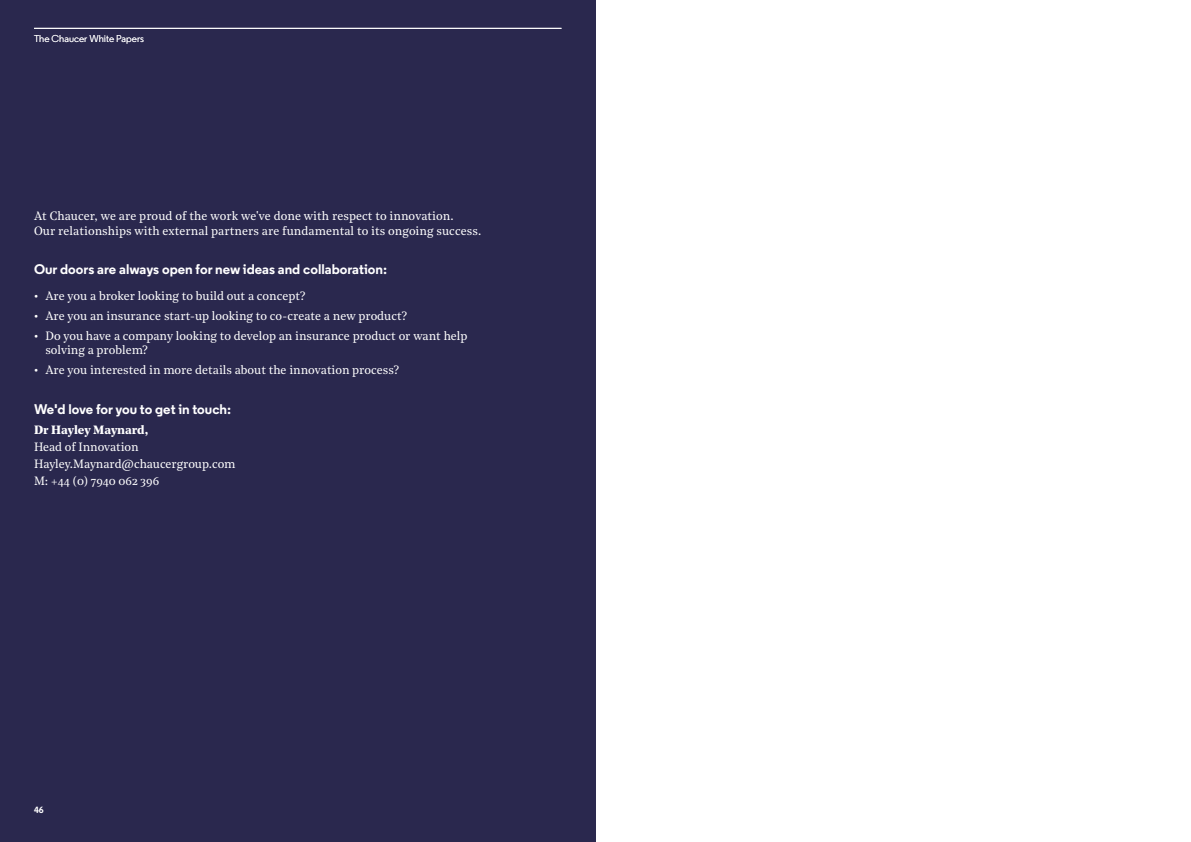
<style>
.page{position:relative;width:1191px;height:842px;background:#fff}
.page>*{position:absolute;margin:0;border:0;box-sizing:border-box;transform-origin:0 0}
.t1{font:700 14px "Regular";color:#fff}
.t2{font:12px/14.4px "Noe Text";color:#fff}
.t3{font:700 12px "Noe Text";letter-spacing:-.005em;color:#fff}
.t4{font:10px "Regular";color:#fff}
.t5{font:700 9px "Regular";color:#fff}
</style>
<div class="page">
<div style="left:0;top:0;width:595px;height:842px;background:#2a284e"></div>
<hr style="left:34px;top:28px;width:527px;height:1px;background:#fff">
<p class="t4" style="left:34px;top:32px;width:112px">The Chaucer White Papers</p>
<p class="t2" style="left:34px;top:208px;width:449px">At Chaucer, we are proud of the work we've done with respect to innovation.<br>Our relationships with external partners are fundamental to its ongoing success.</p>
<p class="t1" style="left:34px;top:260px;width:355px">Our doors are always open for new ideas and collaboration:</p>
<p class="t2" style="left:34px;top:288px;width:272px">• Are you a broker looking to build out a concept?</p>
<p class="t2" style="left:34px;top:308px;width:374px">• Are you an insurance start-up looking to co-create a new product?</p>
<p class="t2" style="left:45px;top:328px;width:423px;text-indent:-11px">• Do you have a company looking to develop an insurance product or want help solving a problem?</p>
<p class="t2" style="left:34px;top:362px;width:366px">• Are you interested in more details about the innovation process?</p>
<p class="t1" style="left:34px;top:400px;width:199px">We'd love for you to get in touch:</p>
<p class="t3" style="left:34px;top:420px;width:116px">Dr Hayley Maynard,</p>
<p class="t2" style="left:34px;top:437px;width:203px;line-height:17px">Head of Innovation<br>Hayley.Maynard@chaucergroup.com<br>M: +44 (0) 7940 062 396</p>
<p class="t5" style="left:34px;top:804px;width:11px">46</p>
</div>
